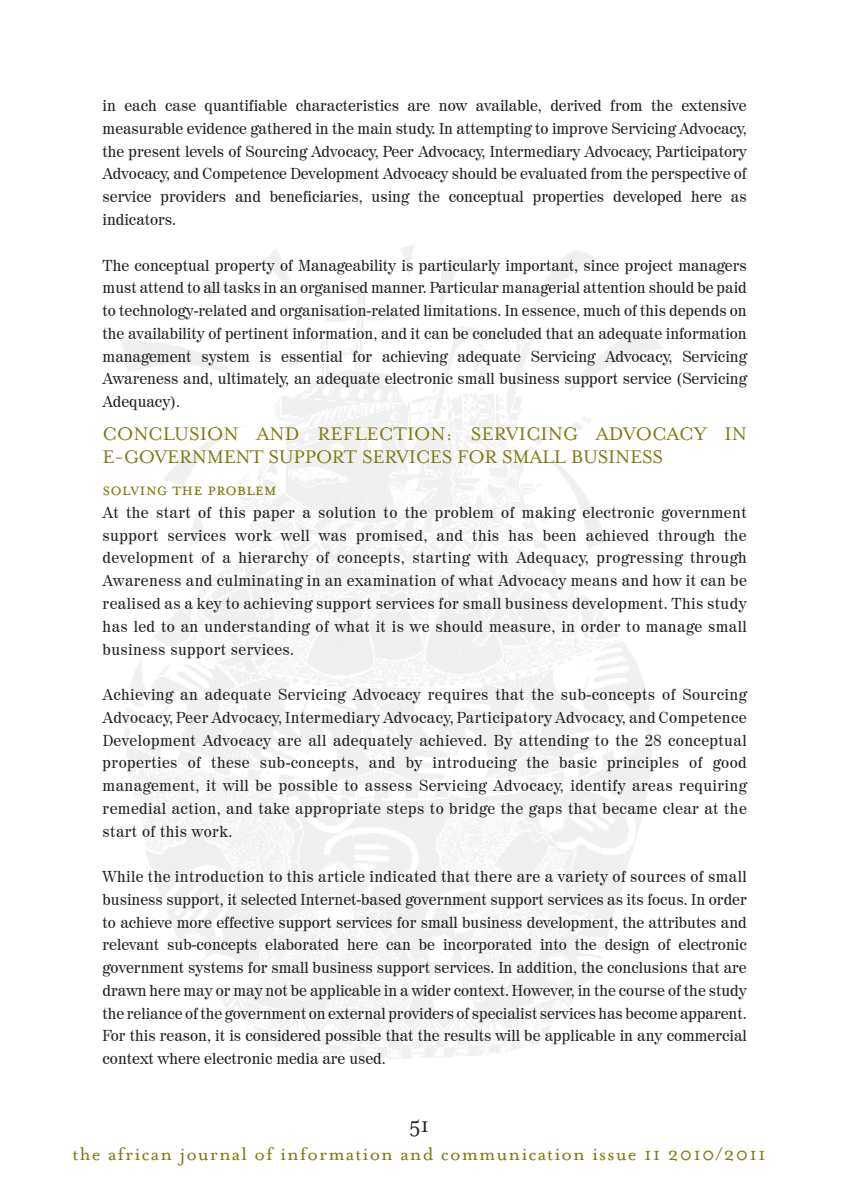
<style>
.page{position:relative;width:844px;height:1191px;background:#fff}
.page>*{position:absolute;margin:0;border:0;box-sizing:border-box;transform-origin:0 0}
.t1{font:24.5px "Mrs Eaves Roman";color:#231f20}
.subhead{font:21px/22.8px "Mrs Eaves Small Caps";letter-spacing:-.015em;color:#7c790e}
.t2{font:21px "Mrs Eaves Roman";letter-spacing:.05em;color:#7c790e}
.subhead-2{font:19.25px "Mrs Eaves Petite Caps";color:#7c790e}
._1st_para{font:15.75px/22.8px "Century 725 BT";color:#231f20;text-align:justify}
</style>
<div class="page">
<p class="_1st_para" style="left:103px;top:94px;width:645px">in each case quantifiable characteristics are now available, derived from the extensive measurable evidence gathered in the main study. In attempting to improve Servicing Advocacy, the present levels of Sourcing Advocacy, Peer Advocacy, Intermediary Advocacy, Participatory Advocacy, and Competence Development Advocacy should be evaluated from the perspective of service providers and beneficiaries, using the conceptual properties developed here as indicators.</p>
<p class="_1st_para" style="left:103px;top:253px;width:645px">The conceptual property of Manageability is particularly important, since project managers must attend to all tasks in an organised manner. Particular managerial attention should be paid to technology-related and organisation-related limitations. In essence, much of this depends on the availability of pertinent information, and it can be concluded that an adequate information management system is essential for achieving adequate Servicing Advocacy, Servicing Awareness and, ultimately, an adequate electronic small business support service (Servicing Adequacy).</p>
<p class="subhead" style="left:103px;top:422px;width:645px">CONCLUSION AND REFLECTION: SERVICING ADVOCACY IN<br>E-GOVERNMENT SUPPORT SERVICES FOR SMALL BUSINESS</p>
<p class="subhead-2" style="left:103px;top:482px;width:176px">SOLVING THE PROBLEM</p>
<p class="_1st_para" style="left:103px;top:501px;width:645px">At the start of this paper a solution to the problem of making electronic government support services work well was promised, and this has been achieved through the development of a hierarchy of concepts, starting with Adequacy, progressing through Awareness and culminating in an examination of what Advocacy means and how it can be realised as a key to achieving support services for small business development. This study has led to an understanding of what it is we should measure, in order to manage small business support services.</p>
<p class="_1st_para" style="left:103px;top:683px;width:645px">Achieving an adequate Servicing Advocacy requires that the sub-concepts of Sourcing Advocacy, Peer Advocacy, Intermediary Advocacy, Participatory Advocacy, and Competence Development Advocacy are all adequately achieved. By attending to the 28 conceptual properties of these sub-concepts, and by introducing the basic principles of good management, it will be possible to assess Servicing Advocacy, identify areas requiring remedial action, and take appropriate steps to bridge the gaps that became clear at the start of this work.</p>
<p class="_1st_para" style="left:103px;top:865px;width:645px">While the introduction to this article indicated that there are a variety of sources of small business support, it selected Internet-based government support services as its focus. In order to achieve more effective support services for small business development, the attributes and relevant sub-concepts elaborated here can be incorporated into the design of electronic government systems for small business support services. In addition, the conclusions that are drawn here may or may not be applicable in a wider context. However, in the course of the study the reliance of the government on external providers of specialist services has become apparent.<br>For this reason, it is considered possible that the results will be applicable in any commercial context where electronic media are used.</p>
<h1 class="t1" style="left:408px;top:1111px;width:22px">51</h1>
<h2 class="t2" style="left:72px;top:1142px;width:694px">the african journal of information and communication issue 11 2010/2011</h2>
</div>
